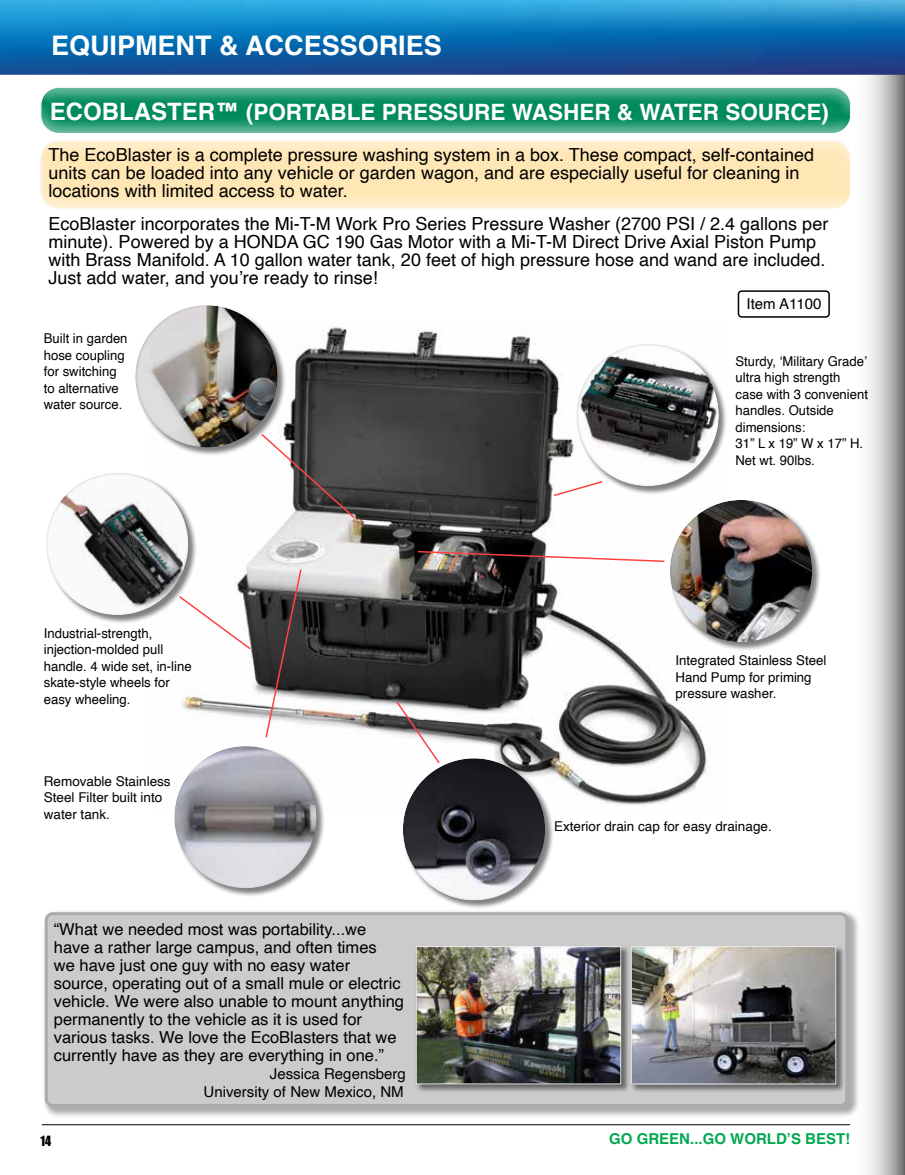
<style>
.page{position:relative;width:905px;height:1175px;background:#fff}
.page>*{position:absolute;margin:0;border:0;box-sizing:border-box;transform-origin:0 0}
.t1{font:700 27px "Helvetica";color:#fff}
.t2{font:700 22.5px "Helvetica";color:#fff}
.t3{font:18px/18px "Helvetica";color:#000}
.t4{font:16.5px/18px "Helvetica";color:#000}
.t5{font:15px/18px "Helvetica";color:#000;text-align:right}
.t6{font:700 15px "Helvetica";color:#00a94f}
.t7{font:13.5px/16.5px "Helvetica";color:#000}
.t8{font:12.9px "Impact";color:#000;scale:.94 1}
.s1{font-size:24px}
</style>
<div class="page">
<div style="left:39px;top:86px;width:813px;height:50px;background:#000;opacity:.23"></div>
<svg style="left:850px;top:75px;width:54px;height:1099px"></svg>
<hr style="left:904px;top:0;width:1px;height:1174px;background:#636466">
<svg style="left:0;top:0;width:904px;height:75px;background:#1672b4"></svg>
<div style="left:38px;top:139px;width:813px;height:72px;background:#000;opacity:.23"></div>
<hr style="left:42px;top:1124px;width:808px;height:1px;background:#000">
<img style="left:182px;top:327px;width:525px;height:478px">
<svg style="left:44px;top:909px;width:816px;height:210px"></svg>
<div style="left:46px;top:913px;width:800px;height:192px;background:#cbcbcc;border-radius:6px"></div>
<div style="left:45px;top:912px;width:803px;height:194px;border:3px solid #000;border-radius:6px"></div>
<div style="left:46px;top:472px;width:151px;height:152px;background:#000;opacity:.5"></div>
<div style="left:46px;top:472px;width:144px;height:145px;background:#000;opacity:.25"></div>
<div style="left:669px;top:499px;width:151px;height:152px;background:#000;opacity:.5"></div>
<div style="left:669px;top:500px;width:145px;height:144px;background:#000;opacity:.25"></div>
<div style="left:135px;top:305px;width:151px;height:151px;background:#000;opacity:.5"></div>
<div style="left:135px;top:304px;width:144px;height:145px;background:#000;opacity:.25"></div>
<div style="left:174px;top:745px;width:151px;height:152px;background:#000;opacity:.5"></div>
<div style="left:174px;top:746px;width:144px;height:144px;background:#000;opacity:.25"></div>
<div style="left:576px;top:343px;width:151px;height:152px;background:#000;opacity:.5"></div>
<div style="left:576px;top:343px;width:145px;height:145px;background:#000;opacity:.25"></div>
<div style="left:402px;top:758px;width:151px;height:151px;background:#000;opacity:.5"></div>
<div style="left:402px;top:757px;width:145px;height:146px;background:#000;opacity:.25"></div>
<svg style="left:260px;top:432px;width:96px;height:88px"></svg>
<svg style="left:177px;top:594px;width:75px;height:57px"></svg>
<svg style="left:264px;top:568px;width:39px;height:171px"></svg>
<svg style="left:395px;top:700px;width:46px;height:65px"></svg>
<svg style="left:416px;top:550px;width:250px;height:13px"></svg>
<svg style="left:552px;top:480px;width:52px;height:17px"></svg>
<div style="left:415px;top:945px;width:215px;height:148px;background:#000;opacity:.5"></div>
<div style="left:413px;top:944px;width:209px;height:141px;background:#000;opacity:.25"></div>
<div style="left:630px;top:945px;width:215px;height:148px;background:#000;opacity:.5"></div>
<div style="left:628px;top:944px;width:209px;height:141px;background:#000;opacity:.25"></div>
<div style="left:737px;top:290px;width:92px;height:28px;border:2px solid #000;border-radius:3px"></div>
<h1 class="t1" style="left:51px;top:24px;width:392px">EQUIPMENT &amp; ACCESSORIES</h1>
<p class="t2" style="left:50px;top:94px;width:780px"><span class="s1">ECOBLASTER™</span> (PORTABLE PRESSURE WASHER &amp; WATER SOURCE)</p>
<p class="t3" style="left:49px;top:146px;width:767px">The EcoBlaster is a complete pressure washing system in a box. These compact, self-contained units can be loaded into any vehicle or garden wagon, and are especially useful for cleaning in locations with limited access to water.</p>
<p class="t3" style="left:49px;top:215px;width:781px">EcoBlaster incorporates the Mi-T-M Work Pro Series Pressure Washer (2700 PSI / 2.4 gallons per minute). Powered by a HONDA GC 190 Gas Motor with a Mi-T-M Direct Drive Axial Piston Pump with Brass Manifold. A 10 gallon water tank, 20 feet of high pressure hose and wand are included.<br>Just add water, and you’re ready to rinse!</p>
<p class="t7" style="left:44px;top:330px;width:85px">Built in garden hose coupling for switching to alternative water source.</p>
<p class="t7" style="left:44px;top:625px;width:149px">Industrial-strength, injection-molded pull handle. 4 wide set, in-line skate-style wheels for easy wheeling.</p>
<p class="t7" style="left:44px;top:773px;width:128px">Removable Stainless<br>Steel Filter built into water tank.</p>
<p class="t4" style="left:54px;top:921px;width:352px">“What we needed most was portability...we have a rather large campus, and often times<br>we have just one guy with no easy water source, operating out of a small mule or electric vehicle. We were also unable to mount anything permanently to the vehicle as it is used for various tasks. We love the EcoBlasters that we currently have as they are everything in one.”</p>
<p class="t5" style="left:203px;top:1065px;width:204px">Jessica Regensberg<br>University of New Mexico, NM</p>
<p class="t8" style="left:40px;top:1130px;width:13px">14</p>
<p class="t5" style="left:746px;top:296px;width:76px">Item A1100</p>
<p class="t7" style="left:735px;top:353px;width:134px">Sturdy, ‘Military Grade’ ultra high strength case with 3 convenient handles. Outside dimensions:<br>31” L x 19” W x 17” H.<br>Net wt. 90lbs.</p>
<p class="t7" style="left:675px;top:652px;width:152px">Integrated Stainless Steel<br>Hand Pump for priming pressure washer.</p>
<p class="t7" style="left:554px;top:818px;width:219px">Exterior drain cap for easy drainage.</p>
<p class="t6" style="left:609px;top:1126px;width:242px">GO GREEN...GO WORLD’S BEST!</p>
</div>
